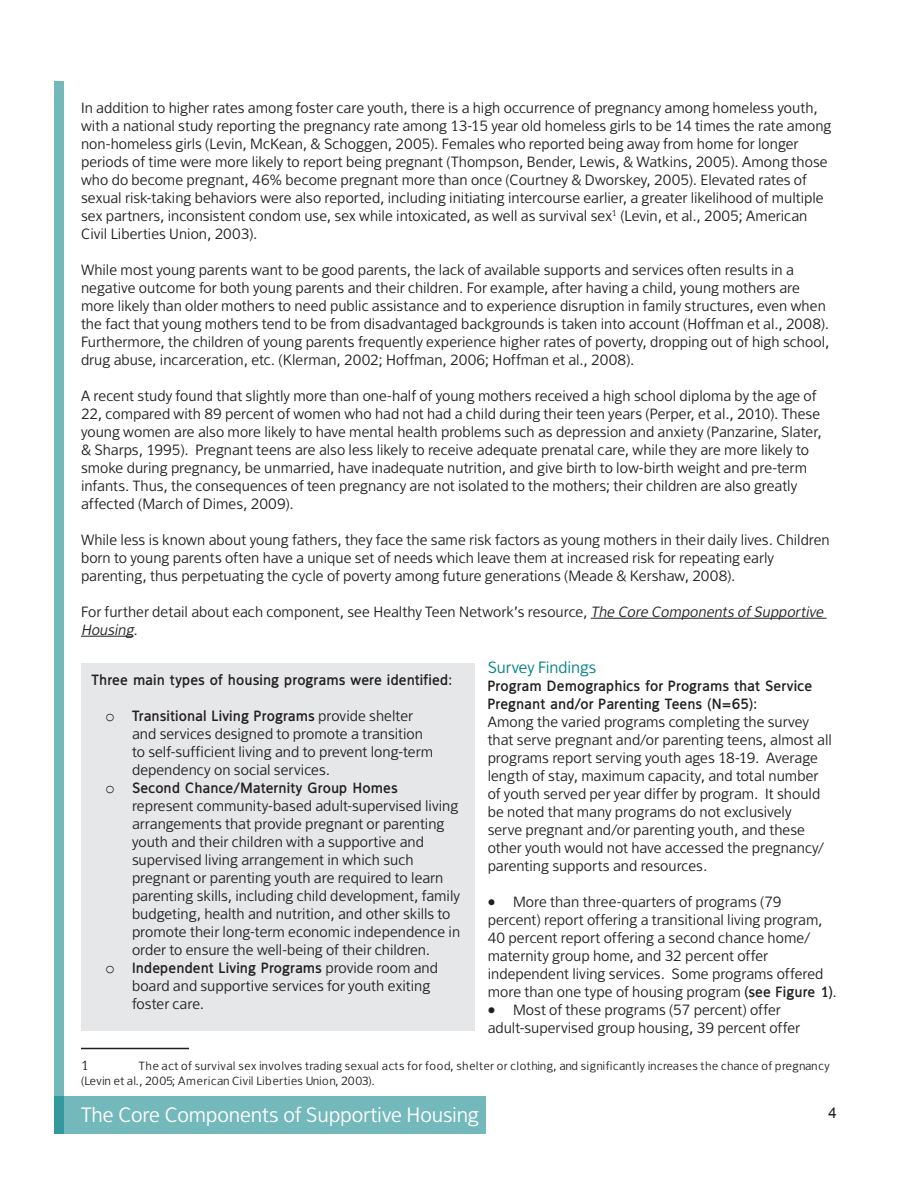
<style>
.page{position:relative;width:918px;height:1188px;background:#fff}
.page>*{position:absolute;margin:0;border:0;box-sizing:border-box;transform-origin:0 0}
.t1{font:21px "Fran Klein";letter-spacing:-.01em;color:#fff}
.t2{font:16.5px "Fran Klein";letter-spacing:-.005em;color:#008086}
.Default{font:15px/18px "Fran Klein";color:#231f20}
.List_Paragraph{font:15px/18px "Fran Klein";color:#231f20}
.t3{font:700 15px/18px "Fran Klein";letter-spacing:.005em;color:#231f20}
.t4{font:15px "Arial";color:#231f20}
.t5{font:13.5px "Fran Klein";color:#231f20}
.t6{font:12px/14.4px "Fran Klein";letter-spacing:.03em;color:#231f20}
.s1{font-style:italic}
.s2{font-weight:700}
.s3{font-family:"Courier New";font-size:16.5px}
</style>
<div class="page">
<div style="left:54px;top:1097px;width:432px;height:37px;background:#73b9bc"></div>
<div style="left:54px;top:81px;width:10px;height:1053px;background:#73b9bc"></div>
<hr style="left:591px;top:618px;width:236px;height:1px;background:#231f20">
<hr style="left:81px;top:636px;width:52px;height:1px;background:#231f20">
<hr style="left:81px;top:1048px;width:108px;height:1px;background:#231f20">
<div style="left:81px;top:663px;width:393px;height:368px;background:#e6e7e9"></div>
<p class="Default" style="left:81px;top:99px;width:752px">In addition to higher rates among foster care youth, there is a high occurrence of pregnancy among homeless youth, with a national study reporting the pregnancy rate among 13-15 year old homeless girls to be 14 times the rate among non-homeless girls (Levin, McKean, &amp; Schoggen, 2005). Females who reported being away from home for longer periods of time were more likely to report being pregnant (Thompson, Bender, Lewis, &amp; Watkins, 2005). Among those who do become pregnant, 46% become pregnant more than once (Courtney &amp; Dworskey, 2005). Elevated rates of sexual risk-taking behaviors were also reported, including initiating intercourse earlier, a greater likelihood of multiple sex partners, inconsistent condom use, sex while intoxicated, as well as survival sex<sup>1</sup> (Levin, et al., 2005; American Civil Liberties Union, 2003).</p>
<p class="Default" style="left:81px;top:261px;width:750px">While most young parents want to be good parents, the lack of available supports and services often results in a negative outcome for both young parents and their children. For example, after having a child, young mothers are more likely than older mothers to need public assistance and to experience disruption in family structures, even when the fact that young mothers tend to be from disadvantaged backgrounds is taken into account (Hoffman et al., 2008).<br>Furthermore, the children of young parents frequently experience higher rates of poverty, dropping out of high school, drug abuse, incarceration, etc. (Klerman, 2002; Hoffman, 2006; Hoffman et al., 2008).</p>
<p class="Default" style="left:81px;top:387px;width:742px">A recent study found that slightly more than one-half of young mothers received a high school diploma by the age of 22, compared with 89 percent of women who had not had a child during their teen years (Perper, et al., 2010). These young women are also more likely to have mental health problems such as depression and anxiety (Panzarine, Slater, &amp; Sharps, 1995). Pregnant teens are also less likely to receive adequate prenatal care, while they are more likely to smoke during pregnancy, be unmarried, have inadequate nutrition, and give birth to low-birth weight and pre-term infants. Thus, the consequences of teen pregnancy are not isolated to the mothers; their children are also greatly affected (March of Dimes, 2009).</p>
<p class="Default" style="left:81px;top:531px;width:750px">While less is known about young fathers, they face the same risk factors as young mothers in their daily lives. Children born to young parents often have a unique set of needs which leave them at increased risk for repeating early parenting, thus perpetuating the cycle of poverty among future generations (Meade &amp; Kershaw, 2008).</p>
<p class="Default" style="left:81px;top:603px;width:747px">For further detail about each component, see Healthy Teen Network’s resource, <span class="s1">The Core Components ofSupportive<br>Housing</span>.</p>
<p class="t2" style="left:488px;top:657px;width:110px">Survey Findings</p>
<p class="t3" style="left:488px;top:676px;width:326px">Program Demographics for Programs that Service<br>Pregnant and/or Parenting Teens (N=65):</p>
<p class="Default" style="left:488px;top:712px;width:346px">Among the varied programs completing the survey that serve pregnant and/or parenting teens, almost all programs report serving youth ages 18-19. Average length of stay, maximum capacity, and total number of youth served per year differ by program. It should be noted that many programs do not exclusively<br>serve pregnant and/or parenting youth, and these other youth would not have accessed the pregnancy/ parenting supports and resources.</p>
<p class="List_Paragraph" style="left:488px;top:892px;width:351px">• More than three-quarters of programs (79 percent) report offering a transitional living program, 40 percent report offering a second chance home/ maternity group home, and 32 percent offer independent living services. Some programs offered more than one type of housing program <span class="s2">(see Figure 1)</span>.</p>
<p class="List_Paragraph" style="left:488px;top:1000px;width:314px">• Most of these programs (57 percent) offer adult-supervised group housing, 39 percent offer</p>
<p class="t5" style="left:81px;top:1058px;width:9px">1</p>
<p class="t3" style="left:92px;top:671px;width:362px">Three main types of housing programs were identified:</p>
<p class="List_Paragraph" style="left:132px;top:707px;width:303px;text-indent:-27px"><span class="s3">o</span> <span class="s2">Transitional Living Programs</span> provide shelter and services designed to promote a transition to self-sufficient living and to prevent long-term dependency on social services.</p>
<p class="List_Paragraph" style="left:132px;top:779px;width:330px;text-indent:-27px"><span class="s3">o</span> <span class="s2">Second Chance/Maternity Group Homes </span>represent community-based adult-supervised living arrangements that provide pregnant or parenting youth and their children with a supportive and supervised living arrangement in which such pregnant or parenting youth are required to learn parenting skills, including child development, family budgeting, health and nutrition, and other skills to promote their long-term economic independence in order to ensure the well-being of their children.</p>
<p class="List_Paragraph" style="left:132px;top:959px;width:308px;text-indent:-27px"><span class="s3">o</span> <span class="s2">Independent Living Programs</span> provide room and board and supportive services for youth exiting foster care.</p>
<p class="t6" style="left:81px;top:1059px;width:750px;text-indent:58px">The act of survival sex involves trading sexual acts for food, shelter or clothing, and significantly increases the chance of pregnancy (Levin et al., 2005; American Civil Liberties Union, 2003).</p>
<h1 class="t1" style="left:81px;top:1103px;width:400px">The Core Components of Supportive Housing</h1>
<p class="t4" style="left:829px;top:1103px;width:10px">4</p>
</div>
